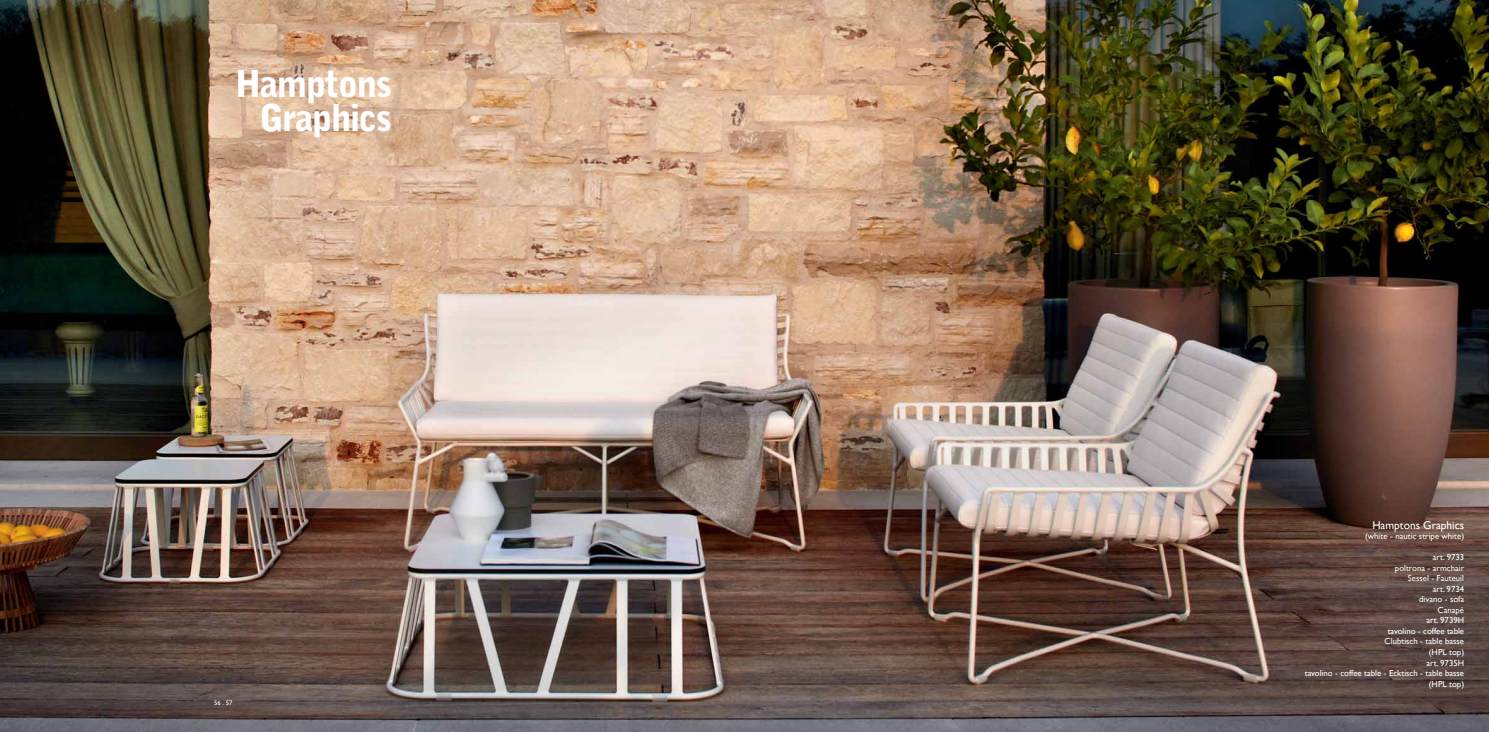
<style>
.page{position:relative;width:1489px;height:732px;background:#fff}
.page>*{position:absolute;margin:0;border:0;box-sizing:border-box;transform-origin:0 0}
.t1{font:900 36.75px/34.1px "Bell Gothic Std";letter-spacing:-.04em;color:#fff;text-align:right}
.t2{font:11.38px "Gill Sans";color:#fff}
.t3{font:8.75px/10.5px "Gill Sans";color:#fff;text-align:right}
.t4{font:6.56px "Gill Sans";color:#fff}
</style>
<div class="page">
<img style="left:0;top:0;width:1488px;height:732px">
<h1 class="t1" style="left:235px;top:67px;width:159px">Hamptons<br>Graphics</h1>
<p class="t4" style="left:214px;top:698px;width:20px">56 . 57</p>
<h2 class="t2" style="left:1372px;top:518px;width:93px">Hamptons Graphics</h2>
<p class="t3" style="left:1364px;top:531px;width:100px">(white - nautic stripe white)</p>
<p class="t3" style="left:1304px;top:552px;width:161px">art. 9733<br>poltrona - armchair<br>Sessel - Fauteuil<br>art. 9734<br>divano - sofa<br>Canapé<br>art. 9739H<br>tavolino - coffee table<br>Clubtisch - table basse<br>(HPL top)<br>art. 9735H<br>tavolino - coffee table - Ecktisch - table basse (HPL top)</p>
</div>
